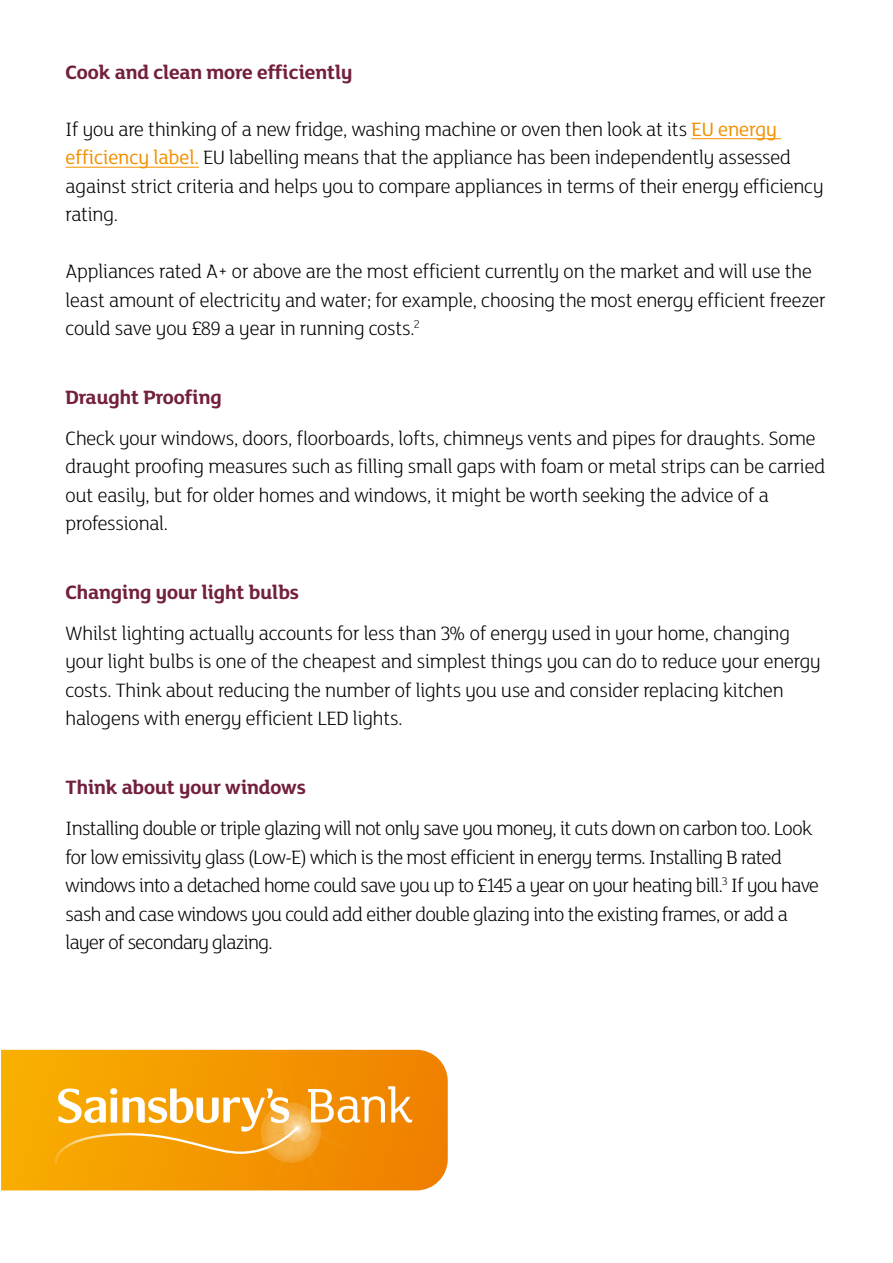
<style>
.page{position:relative;width:893px;height:1263px;background:#fff}
.page>*{position:absolute;margin:0;border:0;box-sizing:border-box;transform-origin:0 0}
.t1{font:300 21px/28.5px "Mary Ann";color:#000}
.t2{font:300 21px/28.5px "Mary Ann";letter-spacing:-.02em;color:#000}
.t3{font:700 21px "Mary Ann";color:#731f3e}
.s1{font-weight:400;color:#f39000}
</style>
<div class="page">
<hr style="left:691px;top:138px;width:90px;height:1px;background:#f39000">
<hr style="left:66px;top:167px;width:133px;height:1px;background:#f39000">
<svg style="left:1px;top:1050px;width:447px;height:140px;background:#f39903"></svg>
<svg style="left:55px;top:1077px;width:357px;height:88px;background:#f5a92d"></svg>
<p class="t3" style="left:66px;top:58px;width:288px">Cook and clean more efficiently</p>
<p class="t1" style="left:66px;top:114px;width:759px">If you are thinking of a new fridge, washing machine or oven then look at its <span class="s1">EU energy efficiency label.</span> EU labelling means that the appliance has been independently assessed against strict criteria and helps you to compare appliances in terms of their energy efficiency rating.</p>
<p class="t1" style="left:66px;top:257px;width:761px">Appliances rated A+ or above are the most efficient currently on the market and will use the least amount of electricity and water; for example, choosing the most energy efficient freezer could save you £89 a year in running costs.<sup>2</sup></p>
<p class="t3" style="left:66px;top:383px;width:158px">Draught Proofing</p>
<p class="t1" style="left:66px;top:424px;width:761px">Check your windows, doors, floorboards, lofts, chimneys vents and pipes for draughts. Some draught proofing measures such as filling small gaps with foam or metal strips can be carried out easily, but for older homes and windows, it might be worth seeking the advice of a professional.</p>
<p class="t3" style="left:66px;top:578px;width:235px">Changing your light bulbs</p>
<p class="t1" style="left:66px;top:619px;width:756px">Whilst lighting actually accounts for less than 3% of energy used in your home, changing your light bulbs is one of the cheapest and simplest things you can do to reduce your energy costs. Think about reducing the number of lights you use and consider replacing kitchen halogens with energy efficient LED lights.</p>
<p class="t3" style="left:66px;top:773px;width:242px">Think about your windows</p>
<p class="t2" style="left:66px;top:814px;width:755px">Installing double or triple glazing will not only save you money, it cuts down on carbon too. Look for low emissivity glass (Low-E) which is the most efficient in energy terms. Installing B rated windows into a detached home could save you up to £145 a year on your heating bill.<sup>3</sup> If you have sash and case windows you could add either double glazing into the existing frames, or add a layer of secondary glazing.</p>
</div>
